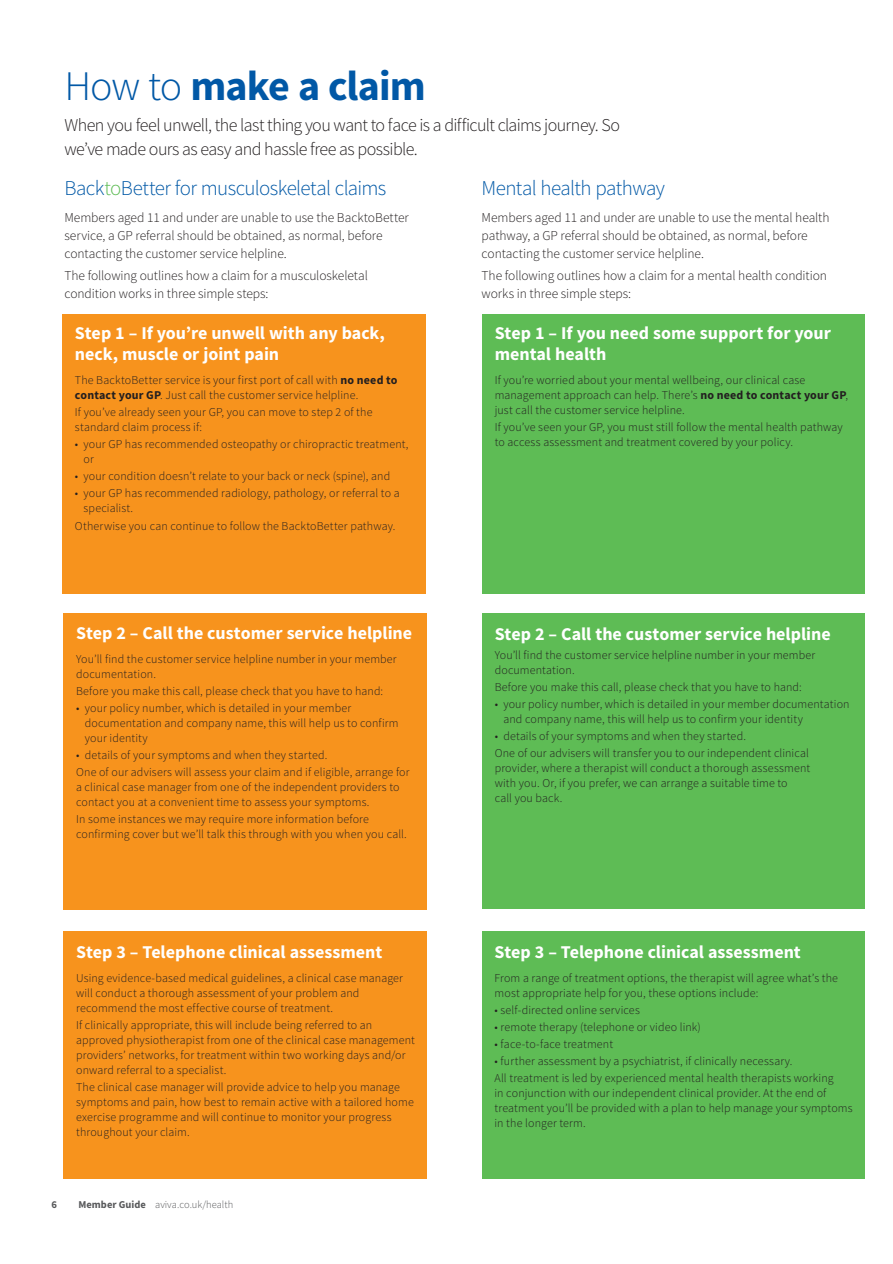
<style>
.page{position:relative;width:893px;height:1264px;background:#fff}
.page>*{position:absolute;margin:0;border:0;box-sizing:border-box;transform-origin:0 0}
.t1{font:700 42px "Source Sans Pro";letter-spacing:-.02em;color:#0158a6}
.t2{font:300 21px "Source Sans Pro";letter-spacing:-.03em;color:#0158a6}
.t3{font:700 18px/21px "Source Sans Pro";color:#fff}
.t4{font:300 18px/24px "Source Sans Pro";letter-spacing:-.035em;color:#231f20}
.t5{font:300 13.5px/18px "Source Sans Pro";letter-spacing:-.005em;color:#231f20}
.t6{font:300 12px/15px "Source Sans Pro";letter-spacing:.01em;color:#231f20}
.t7{font:300 10.5px "Source Sans Pro";color:#57585a}
.t8{font:700 10.5px "Source Sans Pro";color:#57585a}
.s1{font-weight:300}
.s2{color:#5ebc55}
.s3{font-weight:700}
</style>
<div class="page">
<div style="left:62px;top:314px;width:364px;height:279px;background:#f7931d"></div>
<div style="left:63px;top:613px;width:364px;height:296px;background:#f7931d"></div>
<div style="left:63px;top:931px;width:364px;height:247px;background:#f7931d"></div>
<div style="left:482px;top:613px;width:383px;height:296px;background:#5ebc55"></div>
<div style="left:482px;top:931px;width:382px;height:247px;background:#5ebc55"></div>
<div style="left:482px;top:314px;width:383px;height:279px;background:#5ebc55"></div>
<h1 class="t1" style="left:64px;top:58px;width:363px"><span class="s1">How to</span> make a claim</h1>
<h3 class="t4" style="left:64px;top:113px;width:557px">When you feel unwell, the last thing you want to face is a difficult claims journey. So we’ve made ours as easy and hassle free as possible.</h3>
<h2 class="t2" style="left:64px;top:175px;width:323px">Back<span class="s2">to</span>Better for musculoskeletal claims</h2>
<p class="t5" style="left:64px;top:208px;width:346px">Members aged 11 and under are unable to use the BacktoBetter service, a GP referral should be obtained, as normal, before contacting the customer service helpline.</p>
<p class="t5" style="left:64px;top:266px;width:305px">The following outlines how a claim for a musculoskeletal condition works in three simple steps:</p>
<h3 class="t3" style="left:75px;top:322px;width:311px">Step 1 – If you’re unwell with any back, neck, muscle or joint pain</h3>
<p class="t6" style="left:75px;top:372px;width:324px">The BacktoBetter service is your first port of call with <span class="s3">no need to contact your GP</span>. Just call the customer service helpline.</p>
<p class="t6" style="left:75px;top:404px;width:299px">If you’ve already seen your GP, you can move to step 2 of the standard claim process if:</p>
<p class="t6" style="left:84px;top:436px;width:326px;text-indent:-9px">• your GP has recommended osteopathy or chiropractic treatment, or</p>
<p class="t6" style="left:75px;top:469px;width:317px">• your condition doesn’t relate to your back or neck (spine), and</p>
<p class="t6" style="left:84px;top:486px;width:318px;text-indent:-9px">• your GP has recommended radiology, pathology, or referral to a specialist.</p>
<p class="t6" style="left:75px;top:518px;width:322px">Otherwise you can continue to follow the BacktoBetter pathway.</p>
<h3 class="t3" style="left:76px;top:622px;width:338px">Step 2 – Call the customer service helpline</h3>
<p class="t6" style="left:76px;top:651px;width:322px">You’ll find the customer service helpline number in your member documentation.</p>
<p class="t6" style="left:76px;top:683px;width:309px">Before you make this call, please check that you have to hand:</p>
<p class="t6" style="left:85px;top:700px;width:315px;text-indent:-9px">• your policy number, which is detailed in your member documentation and company name, this will help us to confirm your identity</p>
<p class="t6" style="left:76px;top:746px;width:335px;line-height:17.1px">• details of your symptoms and when they started.<br>One of our advisers will assess your claim and if eligible, arrange for</p>
<p class="t6" style="left:76px;top:779px;width:325px">a clinical case manager from one of the independent providers to contact you at a convenient time to assess your symptoms.</p>
<p class="t6" style="left:76px;top:811px;width:332px">In some instances we may require more information before confirming cover but we’ll talk this through with you when you call.</p>
<h3 class="t3" style="left:76px;top:941px;width:308px">Step 3 – Telephone clinical assessment</h3>
<p class="t6" style="left:76px;top:970px;width:328px">Using evidence-based medical guidelines, a clinical case manager will conduct a thorough assessment of your problem and recommend the most effective course of treatment.</p>
<p class="t6" style="left:76px;top:1017px;width:340px">If clinically appropriate, this will include being referred to an approved physiotherapist from one of the clinical case management providers’ networks, for treatment within two working days and/or onward referral to a specialist.</p>
<p class="t6" style="left:76px;top:1079px;width:339px">The clinical case manager will provide advice to help you manage symptoms and pain, how best to remain active with a tailored home exercise programme and will continue to monitor your progress throughout your claim.</p>
<p class="t8" style="left:52px;top:1197px;width:7px">6</p>
<p class="t7" style="left:79px;top:1198px;width:156px"><span class="s3">Member Guide</span> aviva.co.uk/health</p>
<h2 class="t2" style="left:482px;top:175px;width:185px">Mental health pathway</h2>
<p class="t5" style="left:482px;top:208px;width:349px">Members aged 11 and under are unable to use the mental health pathway, a GP referral should be obtained, as normal, before contacting the customer service helpline.</p>
<p class="t5" style="left:482px;top:266px;width:347px">The following outlines how a claim for a mental health condition works in three simple steps:</p>
<h3 class="t3" style="left:495px;top:322px;width:338px">Step 1 – If you need some support for your mental health</h3>
<p class="t6" style="left:495px;top:372px;width:355px">If you’re worried about your mental wellbeing, our clinical case management approach can help. There’s <span class="s3">no need to contact your GP</span>, just call the customer service helpline.</p>
<p class="t6" style="left:495px;top:419px;width:350px">If you’ve seen your GP, you must still follow the mental health pathway to access assessment and treatment covered by your policy.</p>
<h3 class="t3" style="left:495px;top:622px;width:338px">Step 2 – Call the customer service helpline</h3>
<p class="t6" style="left:495px;top:647px;width:322px">You’ll find the customer service helpline number in your member documentation.</p>
<p class="t6" style="left:495px;top:679px;width:309px">Before you make this call, please check that you have to hand:</p>
<p class="t6" style="left:503px;top:696px;width:348px;text-indent:-9px">• your policy number, which is detailed in your member documentation and company name, this will help us to confirm your identity</p>
<p class="t6" style="left:495px;top:727px;width:316px;line-height:17.1px">• details of your symptoms and when they started.<br>One of our advisers will transfer you to our independent clinical</p>
<p class="t6" style="left:495px;top:760px;width:317px">provider, where a therapist will conduct a thorough assessment with you. Or, if you prefer, we can arrange a suitable time to<br>call you back.</p>
<h3 class="t3" style="left:494px;top:941px;width:308px">Step 3 – Telephone clinical assessment</h3>
<p class="t6" style="left:494px;top:970px;width:345px">From a range of treatment options, the therapist will agree what’s the most appropriate help for you, these options include:</p>
<p class="t6" style="left:494px;top:1002px;width:147px">• self-directed online services</p>
<p class="t6" style="left:494px;top:1019px;width:208px">• remote therapy (telephone or video link)</p>
<p class="t6" style="left:494px;top:1036px;width:120px">• face-to-face treatment</p>
<p class="t6" style="left:494px;top:1052px;width:341px;line-height:17.1px">• further assessment by a psychiatrist, if clinically necessary.<br>All treatment is led by experienced mental health therapists working</p>
<p class="t6" style="left:494px;top:1085px;width:360px">in conjunction with our independent clinical provider. At the end of treatment you’ll be provided with a plan to help manage your symptoms in the longer term.</p>
</div>
